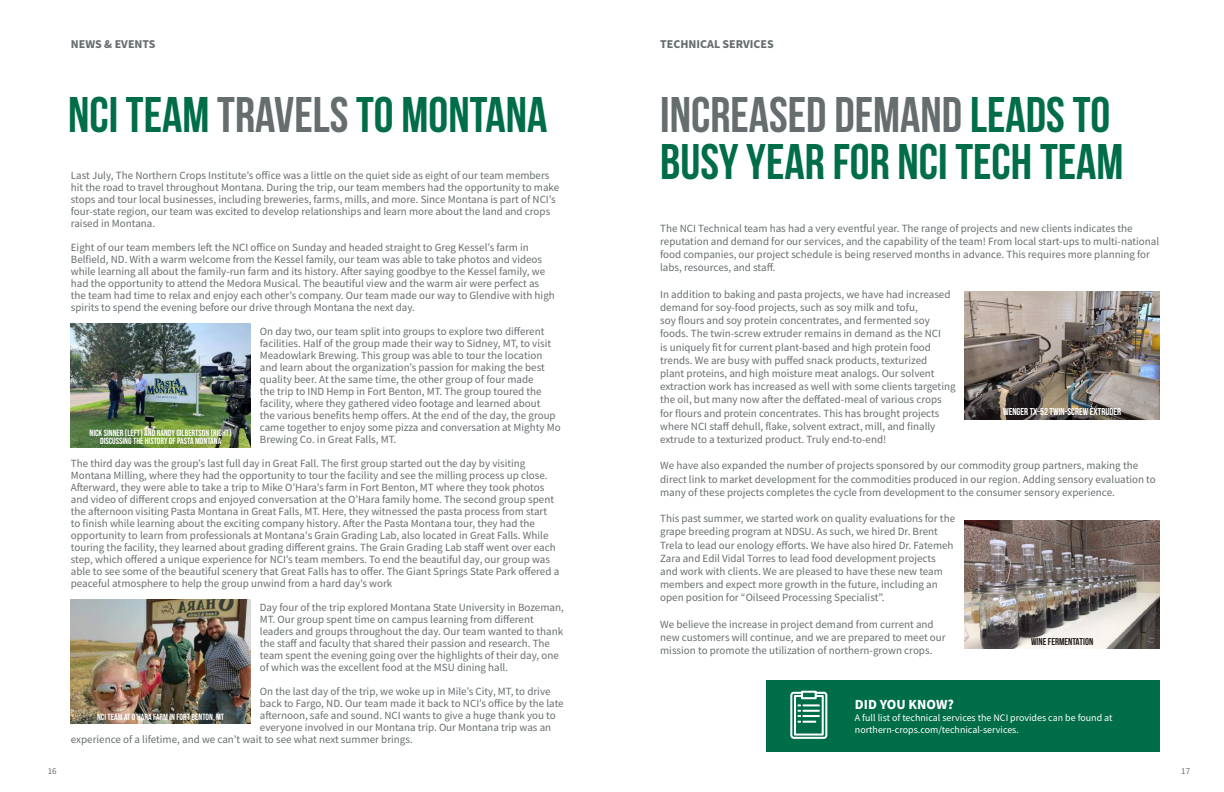
<style>
.page{position:relative;width:1224px;height:792px;background:#fff}
.page>*{position:absolute;margin:0;border:0;box-sizing:border-box;transform-origin:0 0}
.t1{font:700 50px/47px "Bebas Neue";color:#006d49}
.t2{font:700 14px "Source Sans Pro";color:#fff}
.t3{font:700 12px "Source Sans Pro";color:#666d6f}
.t4{font:11px/12px "Source Sans Pro";color:#666d6f}
.t5{font:10px/12px "Source Sans Pro";color:#fff}
.t6{font:700 10px "Bebas Neue";color:#fff}
.t7{font:700 10px "Bebas Neue";color:#231f20}
.t8{font:9px/8px "Bebas Neue";color:#fff;text-align:center}
.t9{font:9px "Source Sans Pro";color:#666d6f}
.s1{color:#666d6f}
</style>
<div class="page">
<img style="left:71px;top:599px;width:180px;height:125px">
<img style="left:71px;top:323px;width:180px;height:125px">
<img style="left:965px;top:291px;width:194px;height:128px">
<img style="left:965px;top:521px;width:194px;height:128px">
<div style="left:766px;top:680px;width:393px;height:71px;background:#006d49"></div>
<svg style="left:790px;top:690px;width:38px;height:49px"></svg>
<p class="t3" style="left:71px;top:36px;width:86px">NEWS &amp; EVENTS</p>
<p class="t9" style="left:48px;top:765px;width:10px">16</p>
<h1 class="t1" style="left:68px;top:91px;width:481px">NCI TEAM <span class="s1">TRAVELS</span> TO MONTANA</h1>
<p class="t4" style="left:71px;top:170px;width:490px">Last July, The Northern Crops Institute’s office was a little on the quiet side as eight of our team members hit the road to travel throughout Montana. During the trip, our team members had the opportunity to make stops and tour local businesses, including breweries, farms, mills, and more. Since Montana is part of NCI’s four-state region, our team was excited to develop relationships and learn more about the land and crops raised in Montana.</p>
<p class="t4" style="left:71px;top:242px;width:486px">Eight of our team members left the NCI office on Sunday and headed straight to Greg Kessel’s farm in Belfield, ND. With a warm welcome from the Kessel family, our team was able to take photos and videos while learning all about the family-run farm and its history. After saying goodbye to the Kessel family, we had the opportunity to attend the Medora Musical. The beautiful view and the warm air were perfect as the team had time to relax and enjoy each other’s company. Our team made our way to Glendive with high spirits to spend the evening before our drive through Montana the next day.</p>
<p class="t4" style="left:260px;top:326px;width:302px">On day two, our team split into groups to explore two different facilities. Half of the group made their way to Sidney, MT, to visit Meadowlark Brewing. This group was able to tour the location and learn about the organization’s passion for making the best quality beer. At the same time, the other group of four made<br>the trip to IND Hemp in Fort Benton, MT. The group toured the facility, where they gathered video footage and learned about<br>the various benefits hemp offers. At the end of the day, the group came together to enjoy some pizza and conversation at Mighty Mo Brewing Co. in Great Falls, MT.</p>
<p class="t4" style="left:71px;top:458px;width:490px">The third day was the group’s last full day in Great Fall. The first group started out the day by visiting Montana Milling, where they had the opportunity to tour the facility and see the milling process up close.<br>Afterward, they were able to take a trip to Mike O’Hara’s farm in Fort Benton, MT where they took photos and video of different crops and enjoyed conversation at the O’Hara family home. The second group spent the afternoon visiting Pasta Montana in Great Falls, MT. Here, they witnessed the pasta process from start to finish while learning about the exciting company history. After the Pasta Montana tour, they had the opportunity to learn from professionals at Montana's Grain Grading Lab, also located in Great Falls. While touring the facility, they learned about grading different grains. The Grain Grading Lab staff went over each step, which offered a unique experience for NCI’s team members. To end the beautiful day, our group was able to see some of the beautiful scenery that Great Falls has to offer. The Giant Springs State Park offered a peaceful atmosphere to help the group unwind from a hard day’s work</p>
<p class="t4" style="left:260px;top:602px;width:305px">Day four of the trip explored Montana State University in Bozeman, MT. Our group spent time on campus learning from different leaders and groups throughout the day. Our team wanted to thank the staff and faculty that shared their passion and research. The team spent the evening going over the highlights of their day, one of which was the excellent food at the MSU dining hall.</p>
<p class="t4" style="left:260px;top:686px;width:292px">On the last day of the trip, we woke up in Mile’s City, MT, to drive</p>
<p class="t4" style="left:260px;top:698px;width:305px">back to Fargo, ND. Our team made it back to NCI’s office by the late</p>
<p class="t4" style="left:260px;top:710px;width:297px">afternoon, safe and sound. NCI wants to give a huge thank you to</p>
<p class="t4" style="left:260px;top:722px;width:293px">everyone involved in our Montana trip. Our Montana trip was an</p>
<p class="t4" style="left:71px;top:734px;width:343px">experience of a lifetime, and we can’t wait to see what next summer brings.</p>
<p class="t8" style="left:90px;top:429px;width:144px">NICK SINNER (LEFT) AND RANDY GILBERTSON (RIGHT)<br>DISCUSSING THE HISTORY OF PASTA MONTANA</p>
<p class="t8" style="left:97px;top:713px;width:129px">NCI TEAM AT O'HARA FARM IN FORT BENTON, MT</p>
<p class="t3" style="left:660px;top:36px;width:115px">TECHNICAL SERVICES</p>
<h1 class="t1" style="left:660px;top:91px;width:465px"><span class="s1">INCREASED DEMAND</span> LEADS TO<br>BUSY YEAR FOR NCI TECH TEAM</h1>
<p class="t4" style="left:660px;top:222px;width:501px;line-height:13.2px">The NCI Technical team has had a very eventful year. The range of projects and new clients indicates the reputation and demand for our services, and the capability of the team! From local start-ups to multi-national food companies, our project schedule is being reserved months in advance. This requires more planning for labs, resources, and staff.</p>
<p class="t4" style="left:660px;top:288px;width:297px;line-height:13.2px">In addition to baking and pasta projects, we have had increased demand for soy-food projects, such as soy milk and tofu,<br>soy flours and soy protein concentrates, and fermented soy foods. The twin-screw extruder remains in demand as the NCI<br>is uniquely fit for current plant-based and high protein food trends. We are busy with puffed snack products, texturized<br>plant proteins, and high moisture meat analogs. Our solvent extraction work has increased as well with some clients targeting the oil, but many now after the deffated-meal of various crops for flours and protein concentrates. This has brought projects where NCI staff dehull, flake, solvent extract, mill, and finally extrude to a texturized product. Truly end-to-end!</p>
<p class="t4" style="left:660px;top:459px;width:497px;line-height:13.2px">We have also expanded the number of projects sponsored by our commodity group partners, making the direct link to market development for the commodities produced in our region. Adding sensory evaluation to many of these projects completes the cycle from development to the consumer sensory experience.</p>
<p class="t4" style="left:660px;top:512px;width:296px;line-height:13.2px">This past summer, we started work on quality evaluations for the grape breeding program at NDSU. As such, we hired Dr. Brent Trela to lead our enology efforts. We have also hired Dr. Fatemeh Zara and Edil Vidal Torres to lead food development projects and work with clients. We are pleased to have these new team members and expect more growth in the future, including an open position for “Oilseed Processing Specialist”.</p>
<p class="t4" style="left:660px;top:618px;width:287px;line-height:13.2px">We believe the increase in project demand from current and new customers will continue, and we are prepared to meet our mission to promote the utilization of northern-grown crops.</p>
<p class="t6" style="left:1003px;top:406px;width:120px">WENGER TX-52 TWIN-SCREW EXTRUDER</p>
<p class="t7" style="left:1031px;top:636px;width:64px">WINE FERMENTATION</p>
<p class="t2" style="left:855px;top:695px;width:101px">DID YOU KNOW?</p>
<p class="t5" style="left:855px;top:712px;width:259px">A full list of technical services the NCI provides can be found at northern-crops.com/technical-services.</p>
<p class="t9" style="left:1181px;top:765px;width:10px">17</p>
</div>
